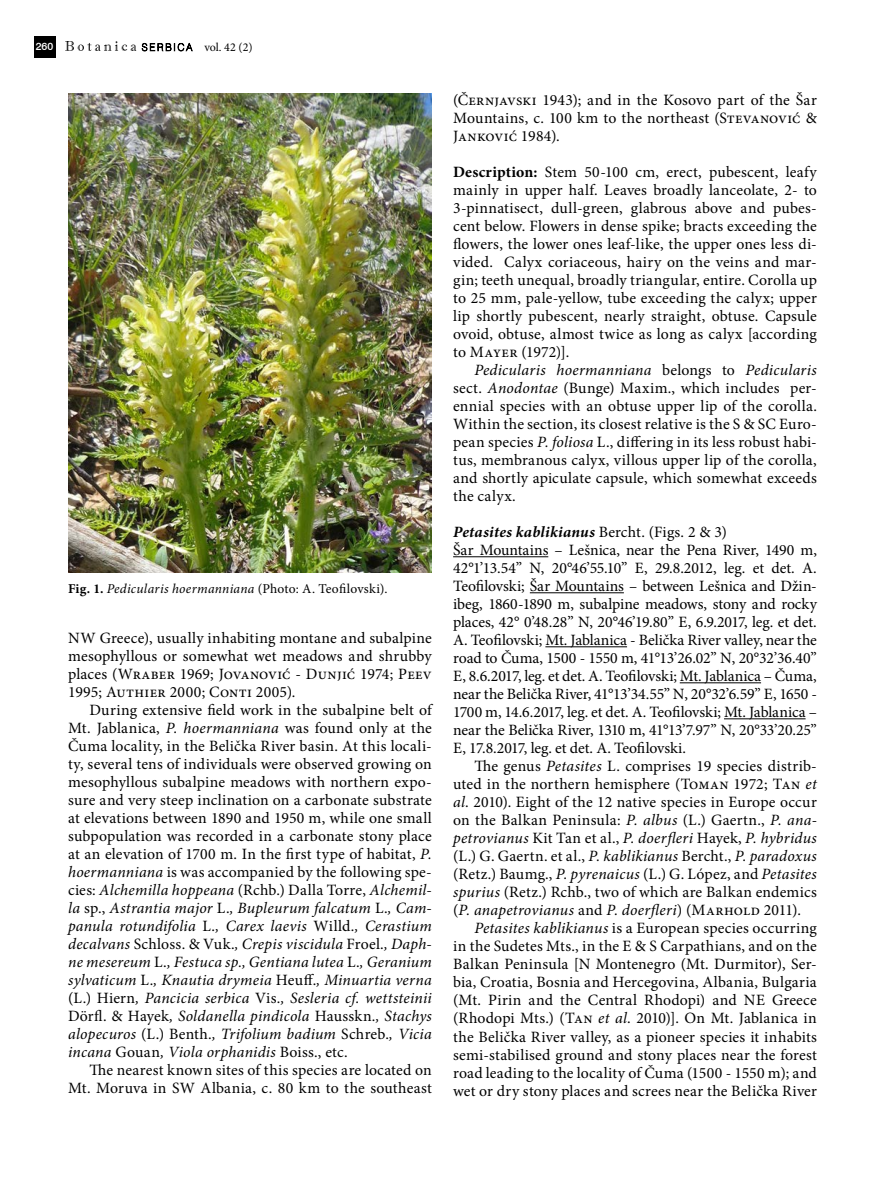
<style>
.page{position:relative;width:885px;height:1191px;background:#fff}
.page>*{position:absolute;margin:0;border:0;box-sizing:border-box;transform-origin:0 0}
.t1{font:15.75px/18px "Minion Pro";letter-spacing:.005em;color:#000;text-align:justify}
.t2{font:15.75px/18px "Minion Pro";letter-spacing:-.015em;color:#000}
.t3{font:italic 13.5px "Minion Pro";letter-spacing:.02em;color:#000}
.t4{font:12px "Minion Pro";color:#000}
.t5{font:500 10.5px "Swiss 721 BT";color:#fff}
.s1{font-weight:700;font-style:normal}
.s2{font-style:normal}
.s3{font-style:italic}
.s4{font-weight:700}
.s5{font-weight:700;font-style:italic}
</style>
<div class="page">
<svg style="left:142px;top:43px;width:51px;height:8px"></svg>
<svg style="left:65px;top:41px;width:71px;height:10px"></svg>
<div style="left:34px;top:37px;width:21px;height:21px;background:#000"></div>
<hr style="left:453px;top:556px;width:95px;height:1px;background:#000">
<hr style="left:529px;top:592px;width:94px;height:1px;background:#000">
<hr style="left:545px;top:646px;width:82px;height:1px;background:#000">
<hr style="left:679px;top:682px;width:82px;height:1px;background:#000">
<hr style="left:724px;top:718px;width:81px;height:1px;background:#000">
<img style="left:68px;top:94px;width:364px;height:478px">
<p class="t5" style="left:36px;top:40px;width:19px">260</p>
<p class="t4" style="left:204px;top:39px;width:50px">vol. 42 (2)</p>
<p class="t3" style="left:68px;top:579px;width:321px"><span class="s1">Fig. 1.</span> Pedicularis hoermanniana <span class="s2">(Photo: A. Teofilovski).</span></p>
<p class="t1" style="left:68px;top:629px;width:365px">NW Greece), usually inhabiting montane and subalpine mesophyllous or somewhat wet meadows and shrubby places (Wraber 1969; Jovanović - Dunjić 1974; Peev 1995; Authier 2000; Conti 2005).</p>
<p class="t1" style="left:68px;top:701px;width:366px;text-indent:21px">During extensive field work in the subalpine belt of Mt. Jablanica, <span class="s3">P. hoermanniana</span> was found only at the Čuma locality, in the Belička River basin. At this locali&shy;ty, several tens of individuals were observed growing on mesophyllous subalpine meadows with northern expo&shy;sure and very steep inclination on a carbonate substrate at elevations between 1890 and 1950 m, while one small subpopulation was recorded in a carbonate stony place at an elevation of 1700 m. In the first type of habitat, <span class="s3">P. hoermanniana</span> is was accompanied by the following spe&shy;cies: <span class="s3">Alchemilla hoppeana</span> (Rchb.) Dalla Torre, <span class="s3">Alchemil&shy;la</span> sp., <span class="s3">Astrantia major</span> L.<span class="s3">, Bupleurum falcatum</span> L.<span class="s3">, Cam&shy;panula rotundifolia</span> L.<span class="s3">, Carex laevis</span> Willd.<span class="s3">, Cerastium decalvans</span> Schloss. &amp; Vuk.<span class="s3">, Crepis viscidula</span> Froel.<span class="s3">, Daph&shy;ne mesereum</span> L.<span class="s3">, Festuca sp., Gentiana lutea</span> L.<span class="s3">, Geranium sylvaticum</span> L.<span class="s3">, Knautia drymeia</span> Heuff.<span class="s3">, Minuartia verna </span>(L.) Hiern<span class="s3">, Pancicia serbica</span> Vis.<span class="s3">, Sesleria cf. wettsteinii </span>Dörfl. &amp; Hayek<span class="s3">, Soldanella pindicola</span> Hausskn.<span class="s3">, Stachys alopecuros</span> (L.) Benth.<span class="s3">, Trifolium badium</span> Schreb.<span class="s3">, Vicia incana</span> Gouan<span class="s3">, Viola orphanidis</span> Boiss., etc.</p>
<p class="t1" style="left:68px;top:1061px;width:365px;text-align:right">The nearest known sites of this species are located on<br>Mt. Moruva in SW Albania, c. 80 km to the southeast</p>
<p class="t1" style="left:453px;top:91px;width:365px">(Černjavski 1943); and in the Kosovo part of the Šar Mountains, c. 100 km to the northeast (Stevanović &amp; Janković 1984).</p>
<p class="t1" style="left:453px;top:163px;width:365px"><span class="s4">Description:</span> Stem 50-100 cm, erect, pubescent, leafy mainly in upper half. Leaves broadly lanceolate, 2- to 3-pinnatisect, dull-green, glabrous above and pubes&shy;cent below. Flowers in dense spike; bracts exceeding the flowers, the lower ones leaf-like, the upper ones less di&shy;vided. Calyx coriaceous, hairy on the veins and mar&shy;gin; teeth unequal, broadly triangular, entire. Corolla up to 25 mm, pale-yellow, tube exceeding the calyx; upper lip shortly pubescent, nearly straight, obtuse. Capsule ovoid, obtuse, almost twice as long as calyx [according to Mayer (1972)].</p>
<p class="t1" style="left:453px;top:361px;width:365px;text-indent:21px"><span class="s3">Pedicularis hoermanniana</span> belongs to <span class="s3">Pedicularis </span>sect. <span class="s3">Anodontae</span> (Bunge) Maxim., which includes per&shy;ennial species with an obtuse upper lip of the corolla.<br>Within the section, its closest relative is the S &amp; SC Euro&shy;pean species <span class="s3">P. foliosa</span> L., differing in its less robust habi&shy;tus, membranous calyx, villous upper lip of the corolla, and shortly apiculate capsule, which somewhat exceeds the calyx.</p>
<p class="t2" style="left:453px;top:523px;width:365px"><span class="s5">Petasites kablikianus</span> Bercht. (Figs. 2 &amp; 3)<br>Šar Mountains – Lešnica, near the Pena River, 1490 m, 42°1’13.54” N, 20°46’55.10” E, 29.8.2012, leg. et det. A.<br>Teofilovski; Šar Mountains – between Lešnica and Džin&shy;ibeg, 1860-1890 m, subalpine meadows, stony and rocky places, 42° 0’48.28” N, 20°46’19.80” E, 6.9.2017, leg. et det.<br>A. Teofilovski; Mt. Jablanica - Belička River valley, near the road to Čuma, 1500 - 1550 m, 41°13’26.02” N, 20°32’36.40” E, 8.6.2017, leg. et det. A. Teofilovski; Mt. Jablanica – Čuma, near the Belička River, 41°13’34.55” N, 20°32’6.59” E, 1650 - 1700 m, 14.6.2017, leg. et det. A. Teofilovski; Mt. Jablanica – near the Belička River, 1310 m, 41°13’7.97” N, 20°33’20.25” E, 17.8.2017, leg. et det. A. Teofilovski.</p>
<p class="t1" style="left:453px;top:757px;width:365px;text-indent:21px">The genus <span class="s3">Petasites</span> L. comprises 19 species distrib&shy;uted in the northern hemisphere (Toman 1972; Tan <span class="s3">et al</span>. 2010). Eight of the 12 native species in Europe occur on the Balkan Peninsula: <span class="s3">P. albus</span> (L.) Gaertn., <span class="s3">P. ana&shy;petrovianus</span> Kit Tan et al., <span class="s3">P. doerfleri</span> Hayek, <span class="s3">P. hybridus </span>(L.) G. Gaertn. et al., <span class="s3">P. kablikianus</span> Bercht., <span class="s3">P. paradoxus </span>(Retz.) Baumg., <span class="s3">P. pyrenaicus</span> (L.) G. López, and <span class="s3">Petasites spurius</span> (Retz.) Rchb., two of which are Balkan endemics (<span class="s3">P. anapetrovianus</span> and <span class="s3">P. doerfleri</span>) (Marhold 2011).</p>
<p class="t1" style="left:453px;top:919px;width:365px;text-indent:21px"><span class="s3">Petasites kablikianus</span> is a European species occurring in the Sudetes Mts., in the E &amp; S Carpathians, and on the Balkan Peninsula [N Montenegro (Mt. Durmitor), Ser&shy;bia, Croatia, Bosnia and Hercegovina, Albania, Bulgaria (Mt. Pirin and the Central Rhodopi) and NE Greece (Rhodopi Mts.) (Tan <span class="s3">et al</span>. 2010)]. On Mt. Jablanica in the Belička River valley, as a pioneer species it inhabits semi-stabilised ground and stony places near the forest road leading to the locality of Čuma (1500 - 1550 m); and wet or dry stony places and screes near the Belička River</p>
</div>
